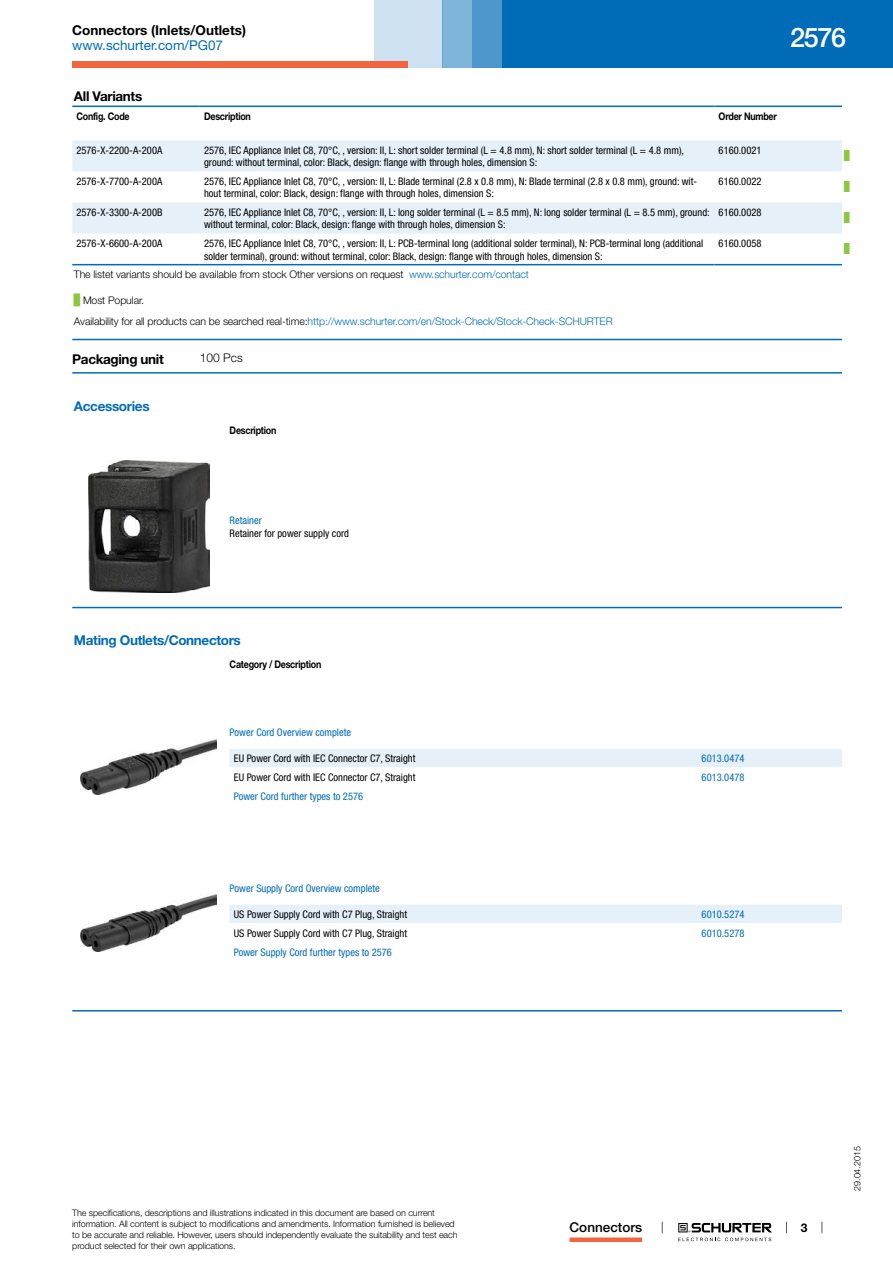
<style>
.page{position:relative;width:893px;height:1263px;background:#fff}
.page>*{position:absolute;margin:0;border:0;box-sizing:border-box;transform-origin:0 0}
.t1{font:500 27px "Helvetica Neue LT";color:#fff}
.t2{font:700 13.5px "Helvetica Neue LT";letter-spacing:-.015em;color:#000}
.t3{font:700 13.5px "Helvetica Neue LT";letter-spacing:-.025em;color:#006bb6}
.t4{font:13.5px "Helvetica Neue LT";color:#006bb6}
.t5{font:500 13.5px "Helvetica Neue LT";color:#000}
.t6{font:300 12px "Helvetica Neue LT";color:#000}
.t7{font:700 12px "Helvetica Neue LT";color:#000}
.t8{font:condensed 10.5px/12.6px "Helvetica Neue LT";color:#000}
.t9{font:300 10.5px/21.5px "Helvetica Neue LT";letter-spacing:-.01em;color:#000}
.t10{font:condensed 10.5px "Helvetica Neue LT";color:#006bb6}
.t11{font:700 10.5px "Helvetica Neue LT";letter-spacing:-.025em;color:#000;scale:.85 1}
.t12{font:300 9px/10.8px "Helvetica Neue LT";letter-spacing:-.01em;color:#000}
.t13{font:9px "Arial Unicode MS";color:#8dc63f}
.s1{color:#006bb6}
.s2{font-family:"Arial Unicode MS";font-weight:400;color:#8dc63f}
</style>
<div class="page">
<svg style="left:678px;top:1223px;width:94px;height:18px"></svg>
<div style="left:502px;top:0;width:391px;height:68px;background:#006bb6"></div>
<div style="left:442px;top:0;width:30px;height:68px;background:#80b5da"></div>
<div style="left:472px;top:0;width:30px;height:68px;background:#4d97cc"></div>
<div style="left:374px;top:0;width:68px;height:68px;background:#cde1f0"></div>
<div style="left:72px;top:62px;width:336px;height:6px;background:#f26541"></div>
<div style="left:570px;top:1237px;width:72px;height:5px;background:#f26541"></div>
<svg style="left:72px;top:107px;width:770px;height:159px"></svg>
<svg style="left:72px;top:140px;width:770px;height:94px;fill:#e6f0f8"></svg>
<hr style="left:72px;top:106px;width:128px;height:1px;background:#006bb6">
<hr style="left:200px;top:106px;width:514px;height:1px;background:#006bb6">
<hr style="left:714px;top:106px;width:128px;height:1px;background:#006bb6">
<hr style="left:72px;top:264px;width:128px;height:1px;background:#006bb6">
<hr style="left:200px;top:264px;width:514px;height:1px;background:#006bb6">
<hr style="left:714px;top:264px;width:128px;height:1px;background:#006bb6">
<hr style="left:72px;top:339px;width:770px;height:1px;background:#006bb6">
<hr style="left:72px;top:372px;width:770px;height:2px;background:#006bb6">
<img style="left:89px;top:460px;width:120px;height:132px">
<hr style="left:72px;top:607px;width:770px;height:1px;background:#006bb6">
<img style="left:81px;top:740px;width:136px;height:55px">
<div style="left:230px;top:749px;width:612px;height:18px;background:#e6f0f8"></div>
<img style="left:81px;top:895px;width:136px;height:56px">
<div style="left:230px;top:905px;width:612px;height:18px;background:#e6f0f8"></div>
<hr style="left:72px;top:1010px;width:770px;height:1px;background:#006bb6">
<p class="t2" style="left:72px;top:22px;width:175px">Connectors (Inlets/Outlets)</p>
<p class="t4" style="left:72px;top:37px;width:152px">www.schurter.com/PG07</p>
<h1 class="t1" style="left:790px;top:21px;width:57px">2576</h1>
<p class="t2" style="left:74px;top:88px;width:70px">All Variants</p>
<p class="t11" style="left:77px;top:109px;width:64px">Config. Code</p>
<p class="t11" style="left:204px;top:109px;width:57px">Description</p>
<p class="t11" style="left:719px;top:109px;width:70px">Order Number</p>
<p class="t8" style="left:77px;top:144px;width:87px">2576-X-2200-A-200A</p>
<p class="t8" style="left:204px;top:144px;width:481px">2576, IEC Appliance Inlet C8, 70°C, , version: II, L: short solder terminal (L = 4.8 mm), N: short solder terminal (L = 4.8 mm), ground: without terminal, color: Black, design: flange with through holes, dimension S:</p>
<p class="t8" style="left:719px;top:144px;width:44px">6160.0021</p>
<p class="t13" style="left:844px;top:149px;width:7px">█</p>
<p class="t8" style="left:77px;top:175px;width:87px">2576-X-7700-A-200A</p>
<p class="t8" style="left:204px;top:175px;width:494px">2576, IEC Appliance Inlet C8, 70°C, , version: II, L: Blade terminal (2.8 x 0.8 mm), N: Blade terminal (2.8 x 0.8 mm), ground: wit&shy;hout terminal, color: Black, design: flange with through holes, dimension S:</p>
<p class="t8" style="left:719px;top:175px;width:44px">6160.0022</p>
<p class="t13" style="left:844px;top:180px;width:7px">█</p>
<p class="t8" style="left:77px;top:206px;width:87px">2576-X-3300-A-200B</p>
<p class="t8" style="left:204px;top:206px;width:507px">2576, IEC Appliance Inlet C8, 70°C, , version: II, L: long solder terminal (L = 8.5 mm), N: long solder terminal (L = 8.5 mm), ground: without terminal, color: Black, design: flange with through holes, dimension S:</p>
<p class="t8" style="left:719px;top:206px;width:44px">6160.0028</p>
<p class="t13" style="left:844px;top:212px;width:7px">█</p>
<p class="t8" style="left:77px;top:237px;width:87px">2576-X-6600-A-200A</p>
<p class="t8" style="left:204px;top:237px;width:500px">2576, IEC Appliance Inlet C8, 70°C, , version: II, L: PCB-terminal long (additional solder terminal), N: PCB-terminal long (additional solder terminal), ground: without terminal, color: Black, design: flange with through holes, dimension S:</p>
<p class="t8" style="left:719px;top:237px;width:44px">6160.0058</p>
<p class="t13" style="left:844px;top:243px;width:7px">█</p>
<p class="t9" style="left:74px;top:263px;width:456px">The listet variants should be available from stock Other versions on request <span class="s1">www.schurter.com/contact</span></p>
<p class="t9" style="left:74px;top:289px;width:540px"><span class="s2">█</span> Most Popular.<br>Availability for all products can be searched real-time:<span class="s1">http://www.schurter.com/en/Stock-Check/Stock-Check-SCHURTER</span></p>
<p class="t2" style="left:72px;top:350px;width:93px">Packaging unit</p>
<p class="t6" style="left:200px;top:351px;width:44px">100 Pcs</p>
<p class="t3" style="left:74px;top:397px;width:77px">Accessories</p>
<p class="t11" style="left:230px;top:423px;width:57px">Description</p>
<p class="t10" style="left:230px;top:514px;width:34px">Retainer</p>
<p class="t8" style="left:230px;top:527px;width:121px">Retainer for power supply cord</p>
<p class="t3" style="left:74px;top:632px;width:168px">Mating Outlets/Connectors</p>
<p class="t11" style="left:230px;top:658px;width:109px">Category / Description</p>
<p class="t10" style="left:230px;top:726px;width:123px">Power Cord Overview complete</p>
<p class="t8" style="left:234px;top:752px;width:183px">EU Power Cord with IEC Connector C7, Straight</p>
<p class="t10" style="left:702px;top:752px;width:44px">6013.0474</p>
<p class="t8" style="left:234px;top:771px;width:183px">EU Power Cord with IEC Connector C7, Straight</p>
<p class="t10" style="left:702px;top:771px;width:44px">6013.0478</p>
<p class="t10" style="left:234px;top:791px;width:131px">Power Cord further types to 2576</p>
<p class="t10" style="left:230px;top:882px;width:152px">Power Supply Cord Overview complete</p>
<p class="t8" style="left:234px;top:908px;width:175px">US Power Supply Cord with C7 Plug, Straight</p>
<p class="t10" style="left:702px;top:908px;width:44px">6010.5274</p>
<p class="t8" style="left:234px;top:926px;width:175px">US Power Supply Cord with C7 Plug, Straight</p>
<p class="t10" style="left:702px;top:927px;width:44px">6010.5278</p>
<p class="t10" style="left:234px;top:946px;width:160px">Power Supply Cord further types to 2576</p>
<p class="t12" style="left:72px;top:1207px;width:387px">The specifications, descriptions and illustrations indicated in this document are based on current information. All content is subject to modifications and amendments. Information furnished is believed to be accurate and reliable. However, users should independently evaluate the suitability and test each product selected for their own applications.</p>
<p class="t5" style="left:570px;top:1219px;width:74px">Connectors</p>
<p class="t7" style="left:801px;top:1220px;width:8px">3</p>
<p class="t12" style="left:852px;top:1191px;width:46px;rotate:-90deg">29.04.2015</p>
</div>
